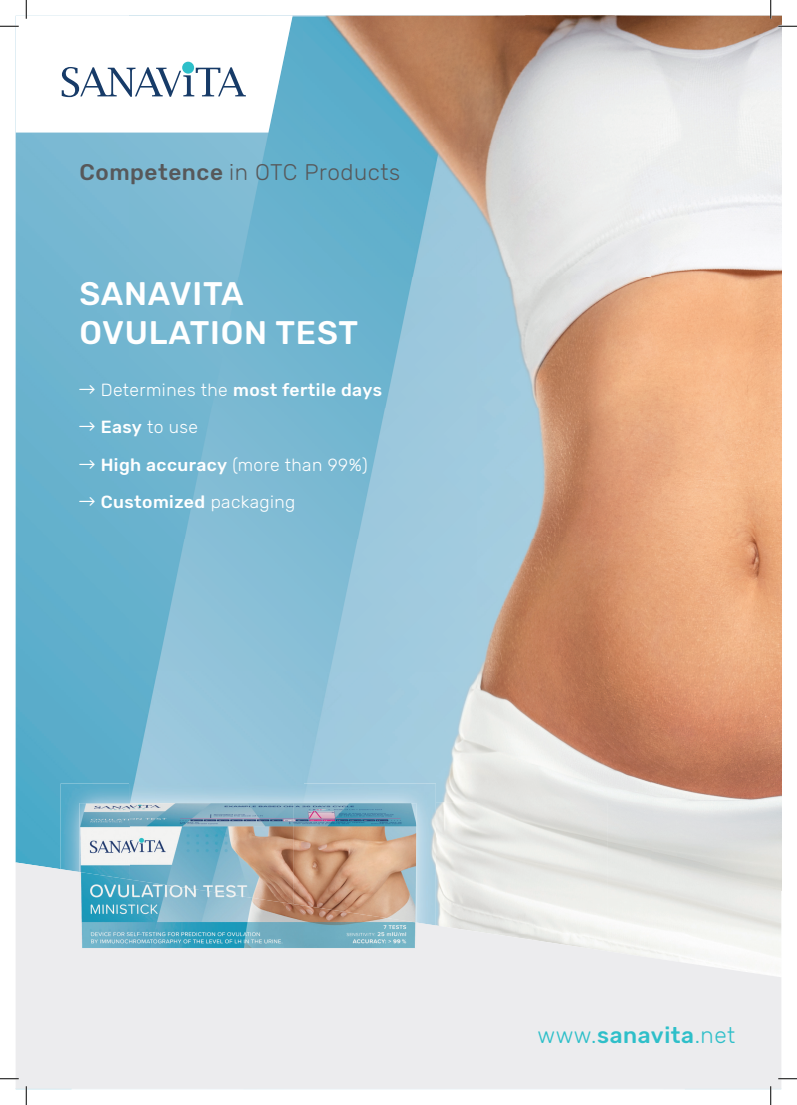
<style>
.page{position:relative;width:797px;height:1105px;background:#fff}
.page>*{position:absolute;margin:0;border:0;box-sizing:border-box;transform-origin:0 0}
.t1{font:500 32.5px/39px "Rubik";letter-spacing:.025em;color:#fff}
.t2{font:300 22.5px "Rubik";letter-spacing:.025em;color:#57585a}
.t3{font:300 22.5px "Rubik";letter-spacing:.025em;color:#2ebfc9}
.t4{font:500 17.5px/37.5px "Rubik";letter-spacing:.025em;color:#fff}
.s1{font-weight:500}
.s2{font-weight:300}
</style>
<div class="page">
<img style="left:16px;top:133px;width:114px;height:729px">
<img style="left:781px;top:16px;width:1px;height:961px">
<img style="left:130px;top:16px;width:521px;height:655px">
<img style="left:651px;top:16px;width:130px;height:846px">
<img style="left:130px;top:671px;width:173px;height:112px">
<img style="left:303px;top:671px;width:348px;height:131px">
<img style="left:436px;top:802px;width:171px;height:60px">
<svg style="left:16px;top:862px;width:765px;height:227px;background:#ebecec"></svg>
<img style="left:61px;top:783px;width:69px;height:86px">
<img style="left:130px;top:783px;width:306px;height:36px">
<img style="left:416px;top:819px;width:20px;height:50px">
<img style="left:61px;top:869px;width:375px;height:99px">
<img style="left:79px;top:803px;width:51px;height:69px">
<img style="left:130px;top:803px;width:163px;height:69px">
<img style="left:293px;top:803px;width:123px;height:69px">
<img style="left:79px;top:872px;width:337px;height:76px">
<svg style="left:778px;top:25px;width:19px;height:2px"></svg>
<svg style="left:0;top:1078px;width:19px;height:1px"></svg>
<svg style="left:778px;top:1078px;width:19px;height:1px"></svg>
<svg style="left:0;top:0;width:293px;height:133px"></svg>
<svg style="left:25px;top:1086px;width:2px;height:19px"></svg>
<svg style="left:770px;top:0;width:1px;height:19px"></svg>
<svg style="left:770px;top:1086px;width:1px;height:19px"></svg>
<svg style="left:79px;top:385px;width:16px;height:8px"></svg>
<svg style="left:79px;top:422px;width:16px;height:9px"></svg>
<svg style="left:79px;top:460px;width:16px;height:8px"></svg>
<svg style="left:79px;top:497px;width:16px;height:9px"></svg>
<p class="t2" style="left:79px;top:160px;width:322px"><span class="s1">Competence</span> in OTC Products</p>
<h1 class="t1" style="left:79px;top:275px;width:280px">SANAVITA<br>OVULATION TEST</h1>
<p class="t4" style="left:101px;top:371px;width:283px"><span class="s2">Determines the</span> most fertile days<br>Easy <span class="s2">to use<br></span>High accuracy <span class="s2">(more than 99%)<br></span>Customized <span class="s2">packaging</span></p>
<p class="t3" style="left:537px;top:1023px;width:199px">www.<span class="s1">sanavita</span>.net</p>
</div>
